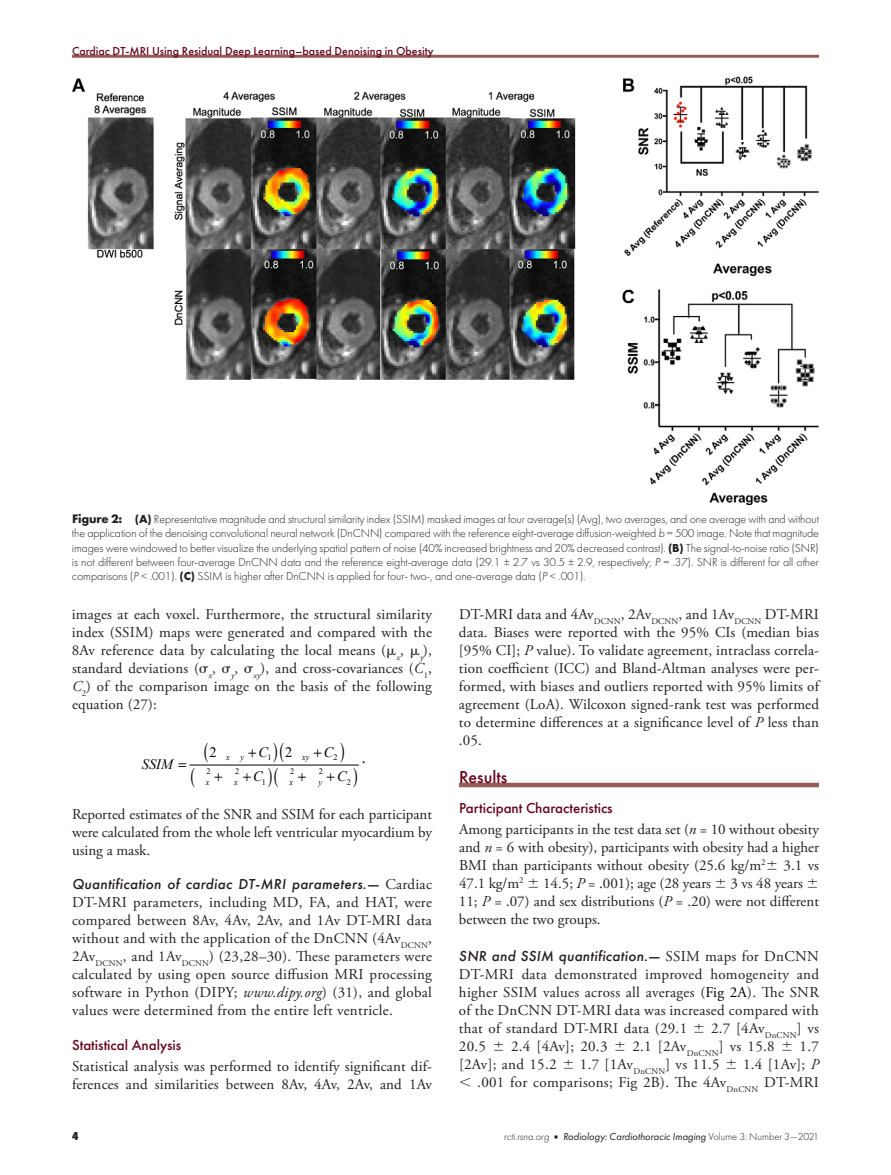
<style>
.page{position:relative;width:891px;height:1175px;background:#fff}
.page>*{position:absolute;margin:0;border:0;box-sizing:border-box;transform-origin:0 0}
.t1{font:500 18px "Futura PT";color:#65051c}
.t2{font:18px "Adobe Garamond Pro";color:#231f20}
.t3{font:15px/18px "Adobe Garamond Pro";letter-spacing:.01em;color:#231f20;text-align:justify}
.t4{font:italic 500 15px "Futura PT";letter-spacing:.02em;color:#231f20}
.t5{font:500 15px "Futura PT";color:#65051c}
.t6{font:italic 14.4px "Times New Roman";color:#000}
.t7{font:14.4px "Times New Roman";color:#000}
.t8{font:300 12px/14.4px "Futura PT";letter-spacing:-.01em;color:#231f20;text-align:justify}
.t9{font:500 12px "Futura PT";color:#65051c}
.t10{font:800 12px "Futura PT Cond";color:#231f20}
.t11{font:italic 10.5px "Futura PT";color:#231f20}
.t12{font:8.4px "Times New Roman";color:#000}
.t13{font:italic 8.4px "Times New Roman";color:#000}
.s1{font-weight:700;font-size:12.75px}
.s2{font-weight:700}
.s3{font-style:italic}
.s4{font-family:"Universal Greekwith Math Pi"}
.s5{font-family:"Adobe Garamond Pro";font-weight:400;font-style:normal}
.s6{color:#000}
.s7{font-weight:300}
.s8{font-family:"Universal Newswith Comm Pi";font-style:normal;font-size:6px}
.s9{font-weight:300;font-style:normal}
</style>
<div class="page">
<hr style="left:72px;top:55px;width:747px;height:3px;background:#965c59">
<div style="left:459px;top:782px;width:360px;height:5px;background:#965c59"></div>
<hr style="left:190px;top:764px;width:168px;height:1px;background:#000">
<img style="left:72px;top:76px;width:747px;height:428px">
<svg style="left:189px;top:764px;width:19px;height:2px"></svg>
<svg style="left:268px;top:764px;width:16px;height:2px"></svg>
<p class="t9" style="left:72px;top:43px;width:363px">Cardiac DT-MRI Using Residual Deep Learning–based Denoising in Obesity</p>
<p class="t8" style="left:72px;top:511px;width:749px"><span class="s1">Figure 2:</span> <span class="s2">(A)</span> Representative magnitude and structural similarity index (SSIM) masked images at four average(s) (Avg), two averages, and one average with and without the application of the denoising convolutional neural network (DnCNN) compared with the reference eight-average diffusion-weighted <span class="s3">b</span> = 500 image. Note that magnitude images were windowed to better visualize the underlying spatial pattern of noise (40% increased brightness and 20% decreased contrast). <span class="s2">(B)</span> The signal-to-noise ratio (SNR) is not different between four-average DnCNN data and the reference eight-average data (29.1 ± 2.7 vs 30.5 ± 2.9, respectively; <span class="s3">P</span> = .37). SNR is different for all other comparisons (<span class="s3">P</span> &lt; .001). <span class="s2">(C)</span> SSIM is higher after DnCNN is applied for four- two-, and one-average data (<span class="s3">P</span> &lt; .001).</p>
<p class="t3" style="left:72px;top:606px;width:362px">images at each voxel. Furthermore, the structural similarity index (SSIM) maps were generated and compared with the 8Av reference data by calculating the local means (<span class="s4">m</span><sub>x</sub>, <span class="s4">m</span><sub>y</sub>), standard deviations (<span class="s4">s</span><sub>x</sub>, <span class="s4">s</span><sub>y</sub>, <span class="s4">s</span><sub>xy</sub>), and cross-covariances (<span class="s3">C</span><sub>1</sub>, <span class="s3">C</span><sub>2</sub>) of the comparison image on the basis of the following equation (27):</p>
<p class="t6" style="left:142px;top:754px;width:33px">SSIM</p>
<p class="t6" style="left:259px;top:742px;width:11px">C</p>
<p class="t6" style="left:324px;top:742px;width:11px">C</p>
<p class="t7" style="left:210px;top:741px;width:9px">2</p>
<p class="t7" style="left:285px;top:741px;width:9px">2</p>
<p class="t13" style="left:226px;top:751px;width:5px">x</p>
<p class="t13" style="left:241px;top:751px;width:5px">y</p>
<p class="t13" style="left:302px;top:751px;width:9px">xy</p>
<p class="t12" style="left:267px;top:751px;width:6px">1</p>
<p class="t12" style="left:334px;top:751px;width:6px">2</p>
<p class="t12" style="left:206px;top:765px;width:6px">2</p>
<p class="t12" style="left:235px;top:765px;width:6px">2</p>
<p class="t12" style="left:290px;top:765px;width:6px">2</p>
<p class="t12" style="left:319px;top:765px;width:6px">2</p>
<p class="t12" style="left:262px;top:775px;width:6px">1</p>
<p class="t12" style="left:347px;top:775px;width:6px">2</p>
<p class="t6" style="left:253px;top:766px;width:11px">C</p>
<p class="t6" style="left:337px;top:766px;width:11px">C</p>
<p class="t13" style="left:206px;top:776px;width:5px">x</p>
<p class="t13" style="left:234px;top:776px;width:5px">x</p>
<p class="t13" style="left:289px;top:776px;width:5px">x</p>
<p class="t13" style="left:319px;top:776px;width:5px">y</p>
<p class="t2" style="left:362px;top:746px;width:6px">.</p>
<p class="t3" style="left:72px;top:805px;width:362px">Reported estimates of the SNR and SSIM for each participant were calculated from the whole left ventricular myocardium by using a mask.</p>
<p class="t4" style="left:72px;top:875px;width:362px">Quantification of cardiac DT-MRI parameters.— <span class="s5">Cardiac</span></p>
<p class="t3" style="left:72px;top:894px;width:362px">DT-MRI parameters, including MD, FA, and HAT, were compared between 8Av, 4Av, 2Av, and 1Av DT-MRI data without and with the application of the DnCNN (4Av<sub>DCNN</sub>, 2Av<sub>DCNN</sub>, and 1Av<sub>DCNN</sub>) (23,28–30). These parameters were calculated by using open source diffusion MRI processing software in Python (DIPY; <span class="s3">www.dipy.org</span>) (31), and global values were determined from the entire left ventricle.</p>
<p class="t5" style="left:72px;top:1035px;width:111px">Statistical Analysis</p>
<p class="t3" style="left:72px;top:1057px;width:362px">Statistical analysis was performed to identify significant dif&shy;ferences and similarities between 8Av, 4Av, 2Av, and 1Av</p>
<p class="t3" style="left:459px;top:606px;width:362px">DT-MRI data and 4Av<sub>DCNN</sub>, 2Av<sub>DCNN</sub>, and 1Av<sub>DCNN</sub> DT-MRI data. Biases were reported with the 95% CIs (median bias [95% CI]; <span class="s3">P</span> value). To validate agreement, intraclass correla&shy;tion coefficient (ICC) and Bland-Altman analyses were per&shy;formed, with biases and outliers reported with 95% limits of agreement (LoA). Wilcoxon signed-rank test was performed to determine differences at a significance level of <span class="s3">P</span> less than .05.</p>
<p class="t1" style="left:459px;top:766px;width:50px">Results</p>
<p class="t5" style="left:459px;top:798px;width:155px">Participant Characteristics</p>
<p class="t3" style="left:459px;top:820px;width:362px">Among participants in the test data set (<span class="s3">n</span> = 10 without obesity and <span class="s3">n</span> = 6 with obesity), participants with obesity had a higher BMI than participants without obesity (25.6 kg/m<sup>2</sup><span class="s4">6</span> 3.1 vs 47.1 kg/m<sup>2</sup> <span class="s4">6</span> 14.5; <span class="s3">P</span> = .001); age (28 years <span class="s4">6</span> 3 vs 48 years <span class="s4">6<br></span>11; <span class="s3">P</span> = .07) and sex distributions (<span class="s3">P</span> = .20) were not different between the two groups.</p>
<p class="t4" style="left:459px;top:947px;width:362px">SNR and SSIM quantification.— <span class="s5">SSIM maps for DnCNN</span></p>
<p class="t3" style="left:459px;top:966px;width:362px">DT-MRI data demonstrated improved homogeneity and higher SSIM values across all averages (<span class="s6">Fig 2A</span>). The SNR of the DnCNN DT-MRI data was increased compared with that of standard DT-MRI data (29.1 <span class="s4">6</span> 2.7 [4Av<sub>DnCNN</sub>] vs 20.5 <span class="s4">6</span> 2.4 [4Av]; 20.3 <span class="s4">6</span> 2.1 [2Av<sub>DnCNN</sub>] vs 15.8 <span class="s4">6</span> 1.7 [2Av]; and 15.2 <span class="s4">6</span> 1.7 [1Av<sub>DnCNN</sub>] vs 11.5 <span class="s4">6</span> 1.4 [1Av]; <span class="s3">P </span><span class="s4">,</span> .001 for comparisons; Fig 2B). The 4Av<sub>DnCNN</sub> DT-MRI</p>
<p class="t10" style="left:72px;top:1128px;width:8px">4</p>
<p class="t11" style="left:504px;top:1130px;width:317px"><span class="s7">rcti.rsna.org</span> <span class="s8">n</span> Radiology: Cardiothoracic Imaging <span class="s9">Volume 3: Number 3—2021</span></p>
</div>
